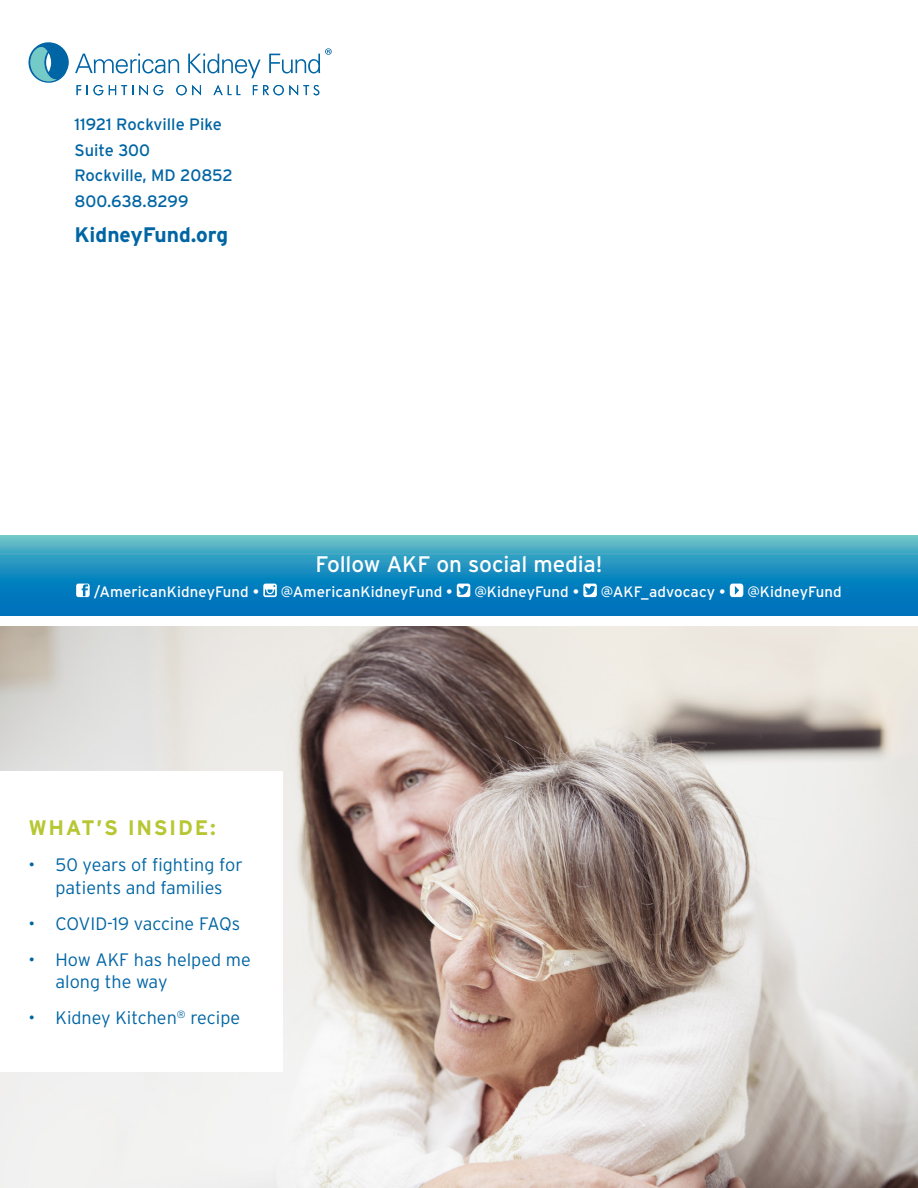
<style>
.page{position:relative;width:918px;height:1188px;background:#fff}
.page>*{position:absolute;margin:0;border:0;box-sizing:border-box;transform-origin:0 0}
.t1{font:22.5px "Interstate";letter-spacing:-.01em;color:#fff}
.t2{font:700 21px "Interstate";color:#0065a4}
.t3{font:700 21px "Interstate";letter-spacing:.075em;color:#b7c733}
.t4{font:300 18px/22.5px "Interstate";color:#0065a4;text-align:center}
.t5{font:16.5px "Interstate";color:#0065a4}
.t6{font:15px "Interstate";letter-spacing:.005em;color:#fff}
</style>
<div class="page">
<svg style="left:75px;top:54px;width:104px;height:19px"></svg>
<svg style="left:188px;top:54px;width:73px;height:24px"></svg>
<svg style="left:269px;top:48px;width:63px;height:25px"></svg>
<svg style="left:28px;top:42px;width:41px;height:41px"></svg>
<svg style="left:77px;top:85px;width:4px;height:10px"></svg>
<svg style="left:87px;top:85px;width:16px;height:10px"></svg>
<svg style="left:109px;top:85px;width:24px;height:10px"></svg>
<svg style="left:139px;top:85px;width:9px;height:10px"></svg>
<svg style="left:154px;top:85px;width:9px;height:10px"></svg>
<svg style="left:176px;top:85px;width:25px;height:10px"></svg>
<svg style="left:214px;top:85px;width:17px;height:10px"></svg>
<svg style="left:237px;top:85px;width:3px;height:10px"></svg>
<svg style="left:253px;top:85px;width:4px;height:10px"></svg>
<svg style="left:263px;top:85px;width:56px;height:10px"></svg>
<img style="left:0;top:626px;width:918px;height:562px">
<div style="left:0;top:771px;width:283px;height:300px;background:#fff"></div>
<svg style="left:0;top:536px;width:918px;height:79px;background:#1e8fc0"></svg>
<svg style="left:76px;top:584px;width:14px;height:13px"></svg>
<svg style="left:263px;top:584px;width:14px;height:13px"></svg>
<svg style="left:457px;top:584px;width:13px;height:13px"></svg>
<svg style="left:583px;top:584px;width:14px;height:13px"></svg>
<svg style="left:730px;top:584px;width:13px;height:13px"></svg>
<p class="t5" style="left:75px;top:114px;width:149px">11921 Rockville Pike</p>
<p class="t5" style="left:75px;top:140px;width:77px">Suite 300</p>
<p class="t5" style="left:75px;top:165px;width:160px">Rockville, MD 20852</p>
<p class="t5" style="left:75px;top:191px;width:116px">800.638.8299</p>
<p class="t2" style="left:75px;top:222px;width:155px">KidneyFund.org</p>
<p class="t1" style="left:315px;top:550px;width:289px">Follow AKF on social media!</p>
<p class="t6" style="left:94px;top:583px;width:167px">/AmericanKidneyFund •</p>
<p class="t6" style="left:281px;top:583px;width:173px">@AmericanKidneyFund •</p>
<p class="t6" style="left:474px;top:583px;width:106px">@KidneyFund •</p>
<p class="t6" style="left:601px;top:583px;width:126px">@AKF_advocacy •</p>
<p class="t6" style="left:747px;top:583px;width:96px">@KidneyFund</p>
<p class="t3" style="left:28px;top:815px;width:189px">WHAT’S INSIDE:</p>
<p class="t4" style="left:28px;top:854px;width:216px">• 50 years of fighting for patients and families</p>
<p class="t4" style="left:28px;top:912px;width:213px">• COVID-19 vaccine FAQs</p>
<p class="t4" style="left:56px;top:948px;width:197px;text-align:left;text-indent:-27px">• How AKF has helped me along the way</p>
<p class="t4" style="left:28px;top:1007px;width:213px">• Kidney Kitchen<sup>®</sup> recipe</p>
</div>
